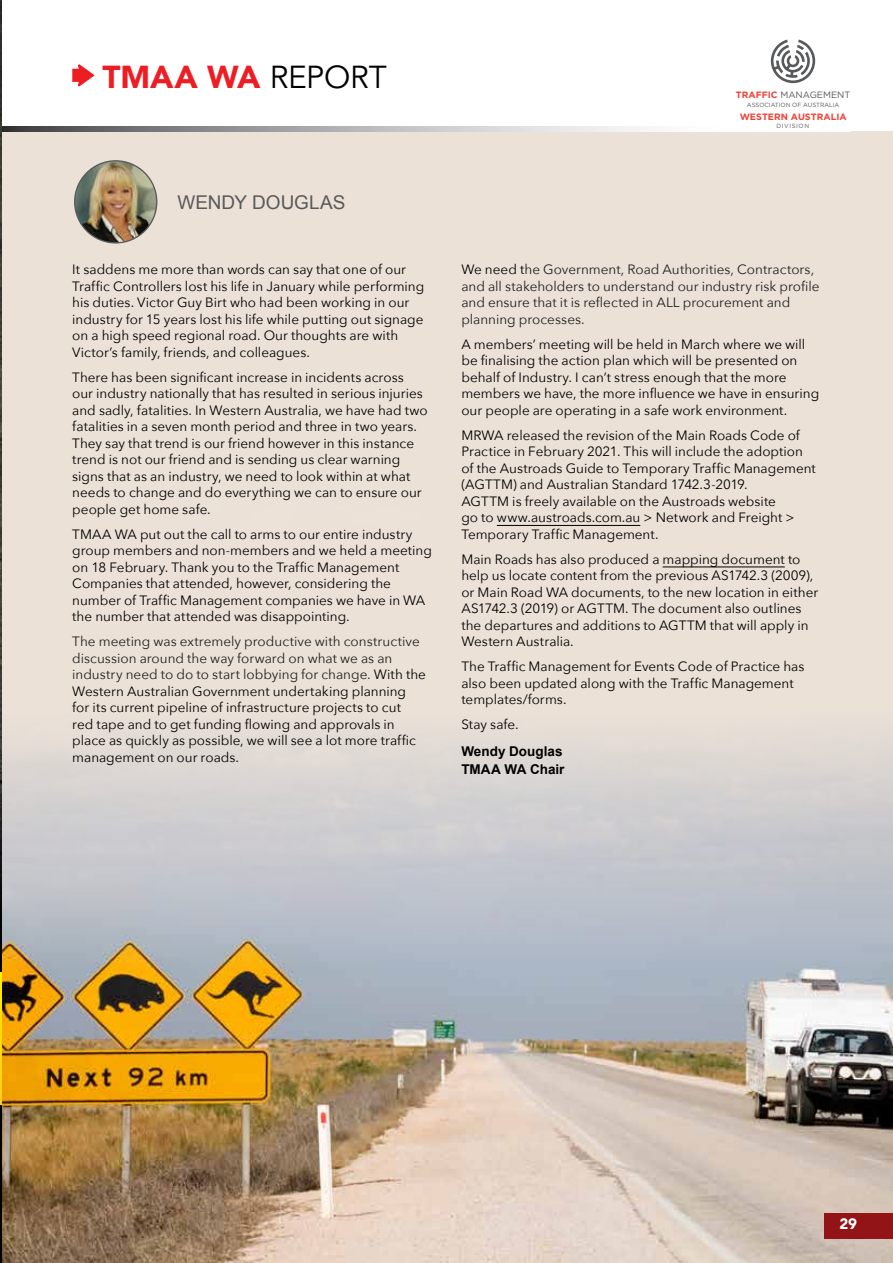
<style>
.page{position:relative;width:893px;height:1263px;background:#fff}
.page>*{position:absolute;margin:0;border:0;box-sizing:border-box;transform-origin:0 0}
.t1{font:900 31.5px "Avenir";letter-spacing:-.005em;color:#ed1d24}
.t2{font:18.9px "Arial";color:#58595b}
.t3{font:900 15px "Avenir";color:#fff}
.t4{font:13.5px/16.5px "Avenir Next";color:#000}
.t5{font:13.5px/16.5px "Avenir Next";color:#202020}
.t6{font:700 13.5px/18px "Arial";color:#000}
.t7{font:9.15px "Gotham";color:#58595b}
.t8{font:700 9.15px "Gotham";color:#ef4136}
.t9{font:6px "Gotham";color:#58595b}
.t10{font:6px "Gotham";letter-spacing:.1em;color:#58595b}
.s1{font-weight:400;color:#000}
.s2{color:#202020}
.s3{font-weight:700;color:#ef4136}
.s4{color:#000}
</style>
<div class="page">
<img style="left:2px;top:132px;width:891px;height:1131px">
<svg style="left:2px;top:126px;width:638px;height:6px;background:#a4a5a7"></svg>
<svg style="left:72px;top:64px;width:23px;height:22px"></svg>
<svg style="left:771px;top:40px;width:44px;height:43px"></svg>
<img style="left:75px;top:161px;width:82px;height:82px;border-radius:41px">
<hr style="left:0;top:1047px;width:2px;height:214px;background:#000">
<svg style="left:0;top:971px;width:2px;height:134px"></svg>
<img style="left:0;top:1px;width:2px;height:803px">
<svg style="left:0;top:804px;width:2px;height:126px"></svg>
<img style="left:0;top:930px;width:2px;height:41px">
<svg style="left:11px;top:1260px;width:5px;height:3px"></svg>
<hr style="left:497px;top:525px;width:143px;height:1px;background:#000">
<hr style="left:663px;top:567px;width:122px;height:1px;background:#000">
<div style="left:824px;top:1213px;width:69px;height:25px;background:#931417"></div>
<h1 class="t1" style="left:103px;top:58px;width:286px">TMAA WA <span class="s1">REPORT</span></h1>
<h2 class="t2" style="left:177px;top:190px;width:169px">WENDY DOUGLAS</h2>
<p class="t4" style="left:72px;top:261px;width:353px">It saddens me more than words can say that one of our Traffic Controllers lost his life in January while performing his duties. Victor Guy Birt who had been working in our industry for 15 years lost his life while putting out signage on a high speed regional road. Our thoughts are with Victor’s family, friends, and colleagues.</p>
<p class="t4" style="left:72px;top:368px;width:357px">There has been significant increase in incidents across our industry nationally that has resulted in serious injuries and sadly, fatalities. In Western Australia, we have had two fatalities in a seven month period and three in two years.<br>They say that trend is our friend however in this instance trend is not our friend and is sending us clear warning signs that as an industry, we need to look within at what needs to change and do everything we can to ensure our people get home safe.</p>
<p class="t4" style="left:72px;top:525px;width:361px">TMAA WA put out the call to arms to our entire industry group members and non-members and we held a meeting on 18 February. Thank you to the Traffic Management Companies that attended, however, considering the number of Traffic Management companies we have in WA the number that attended was disappointing.</p>
<p class="t4" style="left:72px;top:633px;width:355px"><span class="s2">The meeting was extremely productive with constructive discussion around the way forward on what we as an industry need to do to start lobbying for change.</span> With the Western Australian Government undertaking planning for its current pipeline of infrastructure projects to cut<br>red tape and to get funding flowing and approvals in place as quickly as possible, we will see a lot more traffic management on our roads.</p>
<p class="t7" style="left:736px;top:89px;width:116px"><span class="s3">TRAFFIC</span> MANAGEMENT</p>
<p class="t9" style="left:747px;top:101px;width:94px">ASSOCIATION OF AUSTRALIA</p>
<p class="t8" style="left:740px;top:110px;width:109px">WESTERN AUSTRALIA</p>
<p class="t10" style="left:777px;top:122px;width:34px">DIVISION</p>
<p class="t5" style="left:461px;top:261px;width:360px"><span class="s4">We need t</span>he Government, Road Authorities, Contractors, and all stakeholders to understand our industry risk profile and ensure that it is reflected in ALL procurement and planning processes.</p>
<p class="t4" style="left:461px;top:335px;width:359px">A members’ meeting will be held in March where we will be finalising the action plan which will be presented on behalf of Industry. I can’t stress enough that the more members we have, the more influence we have in ensuring our people are operating in a safe work environment.</p>
<p class="t4" style="left:461px;top:426px;width:356px">MRWA released the revision of the Main Roads Code of Practice in February 2021. This will include the adoption of the Austroads Guide to Temporary Traffic Management (AGTTM) and Australian Standard 1742.3-2019.<br>AGTTM is freely available on the Austroads website<br>go to www.austroads.com.au &gt; Network and Freight &gt; Temporary Traffic Management.</p>
<p class="t4" style="left:461px;top:550px;width:358px">Main Roads has also produced a mapping document to help us locate content from the previous AS1742.3 (2009), or Main Road WA documents, to the new location in either AS1742.3 (2019) or AGTTM. The document also outlines the departures and additions to AGTTM that will apply in Western Australia.</p>
<p class="t4" style="left:461px;top:658px;width:345px">The Traffic Management for Events Code of Practice has also been updated along with the Traffic Management templates/forms.</p>
<p class="t4" style="left:461px;top:716px;width:59px">Stay safe.</p>
<p class="t6" style="left:461px;top:743px;width:105px">Wendy Douglas<br>TMAA WA Chair</p>
<p class="t3" style="left:839px;top:1215px;width:19px">29</p>
</div>
